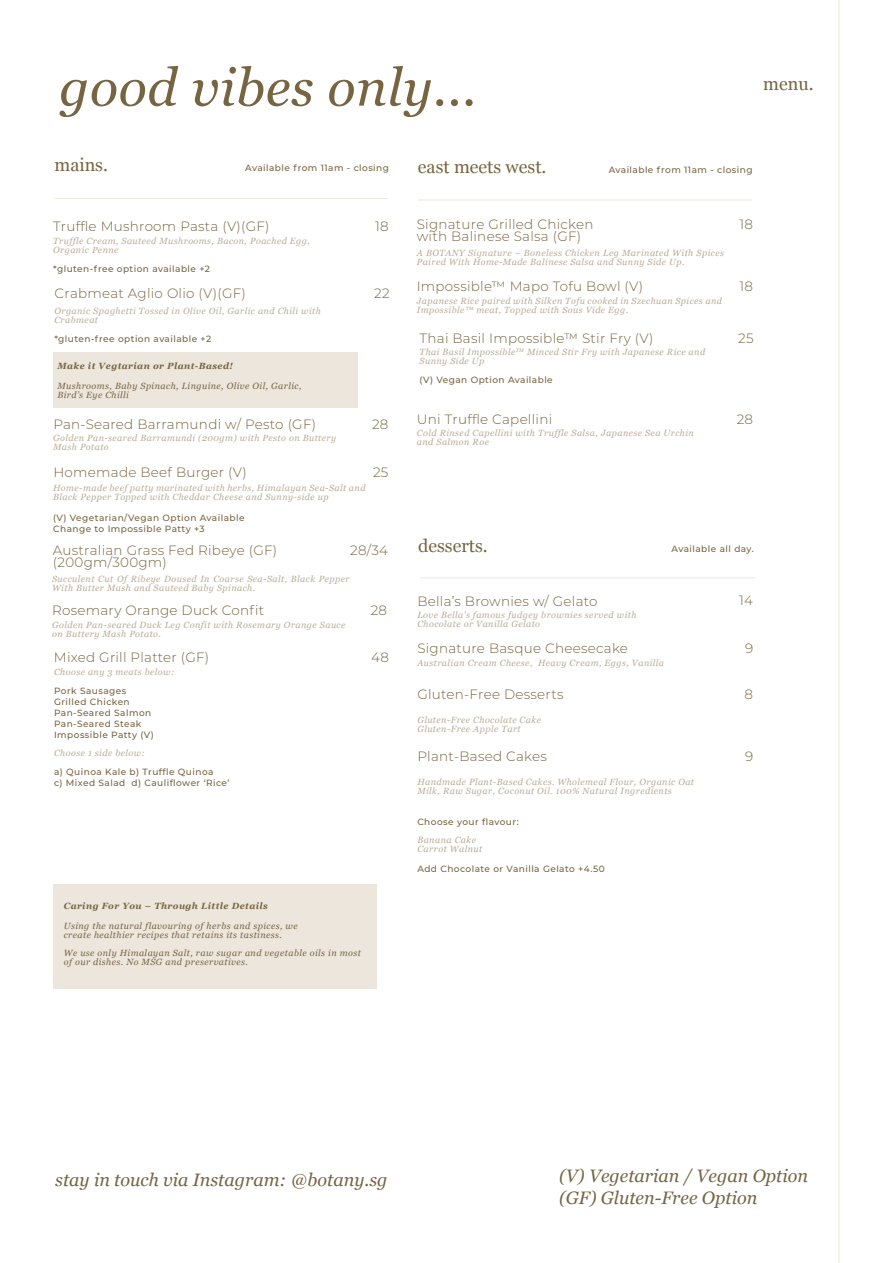
<style>
.page{position:relative;width:893px;height:1263px;background:#fff}
.page>*{position:absolute;margin:0;border:0;box-sizing:border-box;transform-origin:0 0}
.t1{font:italic 52.5px "Georgia";letter-spacing:.01em;color:#776441}
.t2{font:italic 18px/22px "Georgia";color:#776441}
.t3{font:18px "Georgia";color:#776441}
.t4{font:300 13.5px/12px "Montserrat";letter-spacing:.02em;color:#776441}
.t5{font:italic 9px/9px "Georgia";letter-spacing:.05em;color:#b9ab97}
.t6{font:500 9px/10.8px "Montserrat";letter-spacing:.05em;color:#776441}
.t7{font:italic 9px/9px "Georgia";letter-spacing:.05em;color:#776441}
.t8{font:italic 700 9px "Georgia";letter-spacing:.05em;color:#776441}
</style>
<div class="page">
<hr style="left:839px;top:0;width:1px;height:1263px;background:#ede7dd">
<hr style="left:420px;top:577px;width:335px;height:1px;background:#ede7dd">
<hr style="left:418px;top:200px;width:334px;height:1px;background:#ede7dd">
<div style="left:53px;top:352px;width:304px;height:55px;background:#ece6dd"></div>
<hr style="left:55px;top:198px;width:333px;height:1px;background:#ede7dd">
<div style="left:53px;top:884px;width:323px;height:105px;background:#ece6dd"></div>
<h1 class="t1" style="left:59px;top:49px;width:419px">good vibes only...</h1>
<h2 class="t3" style="left:763px;top:71px;width:52px">menu.</h2>
<h2 class="t3" style="left:54px;top:152px;width:55px">mains.</h2>
<p class="t6" style="left:245px;top:162px;width:145px">Available from 11am - closing</p>
<h2 class="t3" style="left:418px;top:153px;width:130px">east meets west.</h2>
<p class="t6" style="left:609px;top:164px;width:145px">Available from 11am - closing</p>
<h3 class="t4" style="left:53px;top:220px;width:218px">Truffle Mushroom Pasta (V)(GF)</h3>
<p class="t5" style="left:53px;top:236px;width:258px">Truffle Cream, Sauteed Mushrooms, Bacon, Poached Egg,<br>Organic Penne</p>
<p class="t6" style="left:53px;top:263px;width:158px">*gluten-free option available +2</p>
<h3 class="t4" style="left:55px;top:287px;width:193px">Crabmeat Aglio Olio (V)(GF)</h3>
<p class="t5" style="left:54px;top:306px;width:268px">Organic Spaghetti Tossed in Olive Oil, Garlic and Chili with<br>Crabmeat</p>
<p class="t6" style="left:54px;top:333px;width:158px">*gluten-free option available +2</p>
<p class="t8" style="left:57px;top:360px;width:177px">Make it Vegtarian or Plant-Based!</p>
<p class="t7" style="left:57px;top:381px;width:246px">Mushrooms, Baby Spinach, Linguine, Olive Oil, Garlic,<br>Bird’s Eye Chilli</p>
<h3 class="t4" style="left:53px;top:417px;width:264px">Pan-Seared Barramundi w/ Pesto (GF)</h3>
<p class="t5" style="left:53px;top:433px;width:285px">Golden Pan-seared Barramundi (200gm) with Pesto on Buttery<br>Mash Potato</p>
<h3 class="t4" style="left:375px;top:220px;width:15px">18</h3>
<h3 class="t4" style="left:374px;top:287px;width:17px">22</h3>
<h3 class="t4" style="left:372px;top:417px;width:18px">28</h3>
<h3 class="t4" style="left:53px;top:466px;width:195px">Homemade Beef Burger (V)</h3>
<p class="t5" style="left:53px;top:483px;width:314px">Home-made beef patty marinated with herbs, Himalayan Sea-Salt and<br>Black Pepper Topped with Cheddar Cheese and Sunny-side up</p>
<p class="t6" style="left:53px;top:512px;width:193px">(V) Vegetarian/Vegan Option Available<br>Change to Impossible Patty +3</p>
<h3 class="t4" style="left:373px;top:466px;width:17px">25</h3>
<h3 class="t4" style="left:350px;top:544px;width:39px">28/34</h3>
<h3 class="t4" style="left:53px;top:544px;width:226px">Australian Grass Fed Ribeye (GF) (200gm/300gm)</h3>
<p class="t5" style="left:52px;top:574px;width:299px">Succulent Cut Of Ribeye Doused In Coarse Sea-Salt, Black Pepper<br>With Butter Mash and Sauteed Baby Spinach.</p>
<h3 class="t4" style="left:52px;top:603px;width:214px">Rosemary Orange Duck Confit</h3>
<p class="t5" style="left:52px;top:620px;width:295px">Golden Pan-seared Duck Leg Confit with Rosemary Orange Sauce on Buttery Mash Potato.</p>
<h3 class="t4" style="left:54px;top:650px;width:157px">Mixed Grill Platter (GF)</h3>
<p class="t5" style="left:54px;top:666px;width:122px">Choose any 3 meats below:</p>
<p class="t6" style="left:54px;top:685px;width:101px">Pork Sausages<br>Grilled Chicken<br>Pan-Seared Salmon<br>Pan-Seared Steak<br>Impossible Patty (V)</p>
<p class="t5" style="left:54px;top:747px;width:93px">Choose 1 side below:</p>
<p class="t6" style="left:54px;top:766px;width:177px">a) Quinoa Kale b) Truffle Quinoa<br>c) Mixed Salad d) Cauliflower ‘Rice’</p>
<h3 class="t4" style="left:371px;top:604px;width:18px">28</h3>
<h3 class="t4" style="left:371px;top:650px;width:19px">48</h3>
<p class="t8" style="left:64px;top:899px;width:206px">Caring For You – Through Little Details</p>
<p class="t7" style="left:64px;top:921px;width:235px">Using the natural flavouring of herbs and spices, we create healthier recipes that retains its tastiness.</p>
<p class="t7" style="left:64px;top:948px;width:299px">We use only Himalayan Salt, raw sugar and vegetable oils in most of our dishes. No MSG and preservatives.</p>
<h3 class="t4" style="left:417px;top:218px;width:178px">Signature Grilled Chicken with Balinese Salsa (GF)</h3>
<p class="t5" style="left:417px;top:248px;width:309px">A BOTANY Signature – Boneless Chicken Leg Marinated With Spices<br>Paired With Home-Made Balinese Salsa and Sunny Side Up.</p>
<h3 class="t4" style="left:417px;top:280px;width:228px">Impossible™ Mapo Tofu Bowl (V)</h3>
<p class="t5" style="left:417px;top:296px;width:307px">Japanese Rice paired with Silken Tofu cooked in Szechuan Spices and<br>Impossible™ meat, Topped with Sous Vide Egg.</p>
<h3 class="t4" style="left:420px;top:331px;width:235px">Thai Basil Impossible™ Stir Fry (V)</h3>
<p class="t5" style="left:420px;top:347px;width:287px">Thai Basil Impossible<sup>TM</sup> Minced Stir Fry with Japanese Rice and<br>Sunny Side Up</p>
<p class="t6" style="left:420px;top:374px;width:135px">(V) Vegan Option Available</p>
<h3 class="t4" style="left:417px;top:412px;width:137px">Uni Truffle Capellini</h3>
<p class="t5" style="left:417px;top:428px;width:278px">Cold Rinsed Capellini with Truffle Salsa, Japanese Sea Urchin and Salmon Roe</p>
<h3 class="t4" style="left:739px;top:218px;width:15px">18</h3>
<h3 class="t4" style="left:739px;top:280px;width:15px">18</h3>
<h3 class="t4" style="left:738px;top:331px;width:17px">25</h3>
<h3 class="t4" style="left:737px;top:412px;width:18px">28</h3>
<h2 class="t3" style="left:418px;top:533px;width:71px">desserts.</h2>
<p class="t6" style="left:672px;top:543px;width:84px">Available all day.</p>
<h3 class="t4" style="left:417px;top:594px;width:182px">Bella’s Brownies w/ Gelato</h3>
<p class="t5" style="left:417px;top:610px;width:221px">Love Bella’s famous fudgey brownies served with<br>Chocolate or Vanilla Gelato</p>
<h3 class="t4" style="left:417px;top:642px;width:212px">Signature Basque Cheesecake</h3>
<p class="t5" style="left:417px;top:657px;width:248px">Australian Cream Cheese, Heavy Cream, Eggs, Vanilla</p>
<h3 class="t4" style="left:739px;top:593px;width:15px">14</h3>
<h3 class="t4" style="left:745px;top:642px;width:10px">9</h3>
<h3 class="t4" style="left:417px;top:688px;width:148px">Gluten-Free Desserts</h3>
<h3 class="t4" style="left:745px;top:688px;width:10px">8</h3>
<p class="t5" style="left:417px;top:715px;width:125px">Gluten-Free Chocolate Cake<br>Gluten-Free Apple Tart</p>
<h3 class="t4" style="left:417px;top:750px;width:131px">Plant-Based Cakes</h3>
<h3 class="t4" style="left:745px;top:750px;width:10px">9</h3>
<p class="t5" style="left:417px;top:777px;width:278px">Handmade Plant-Based Cakes. Wholemeal Flour, Organic Oat<br>Milk, Raw Sugar, Coconut Oil. 100% Natural Ingredients</p>
<p class="t6" style="left:417px;top:816px;width:103px">Choose your flavour:</p>
<p class="t5" style="left:417px;top:835px;width:66px">Banana Cake<br>Carrot Walnut</p>
<p class="t6" style="left:417px;top:863px;width:189px">Add Chocolate or Vanilla Gelato +4.50</p>
<h2 class="t2" style="left:55px;top:1168px;width:334px">stay in touch via Instagram: @botany.sg</h2>
<h2 class="t2" style="left:559px;top:1164px;width:250px">(V) Vegetarian / Vegan Option (GF) Gluten-Free Option</h2>
</div>
